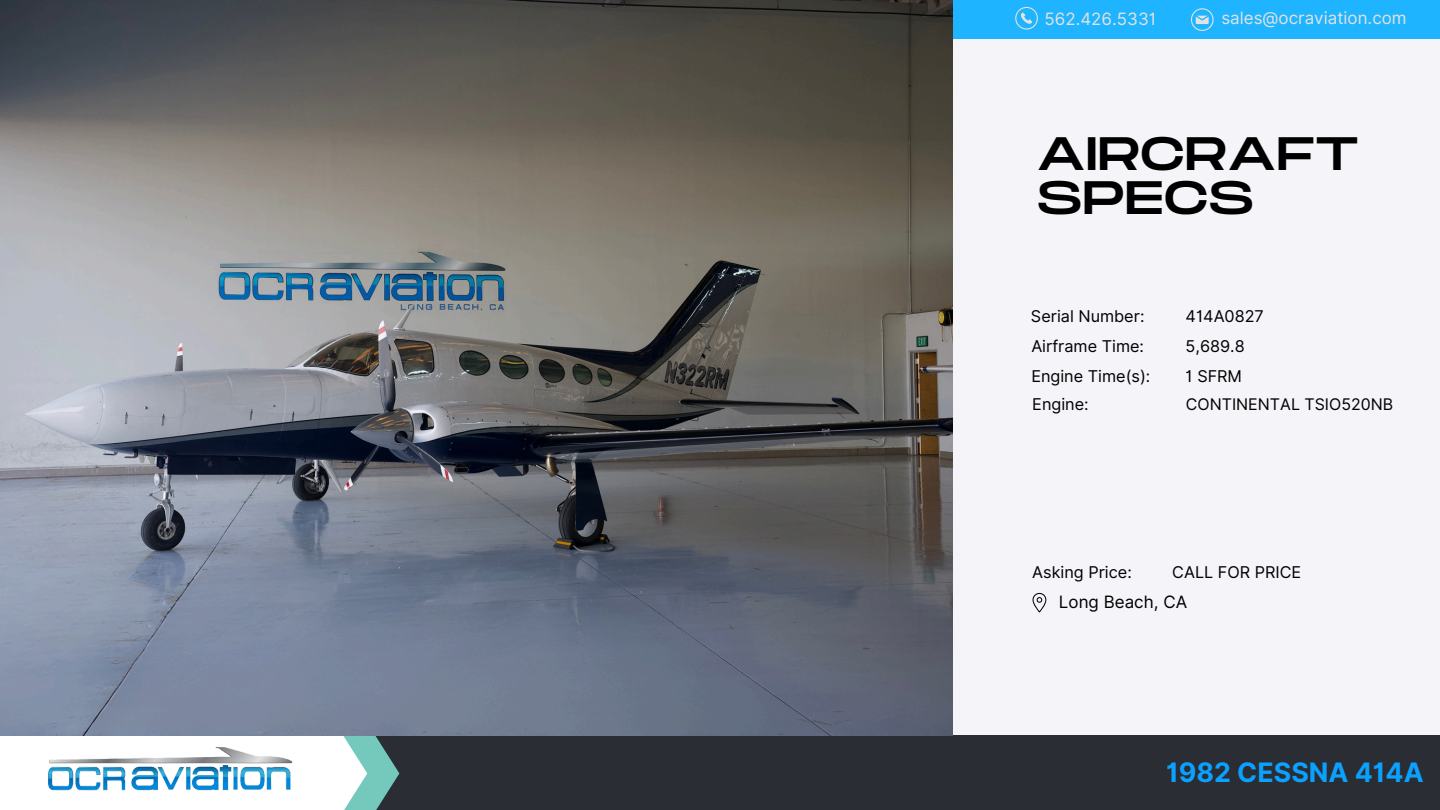
<style>
.page{position:relative;width:1440px;height:810px;background:#f4f4f9}
.page>*{position:absolute;margin:0;border:0;box-sizing:border-box;transform-origin:0 0}
.t1{font:46.8px/44.2px "Monument Extended";color:#000}
.t2{font:700 26.8px "Inter";color:#0aa1ff}
.t3{font:17px "Inter";color:#e2e2e2}
.t4{font:17px "Inter";color:#000}
.t5{font:16.2px "Inter";color:#000}
.t6{font:16px "Inter";color:#000}
</style>
<div class="page">
<div style="left:953px;top:0;width:487px;height:39px;background:#1fb4ff"></div>
<svg style="left:1015px;top:7px;width:23px;height:22px"></svg>
<svg style="left:1191px;top:8px;width:22px;height:23px"></svg>
<svg style="left:1033px;top:593px;width:13px;height:19px"></svg>
<div style="left:0;top:735px;width:994px;height:75px;background:#fff"></div>
<div style="left:372px;top:735px;width:1068px;height:75px;background:#2a2d34"></div>
<img style="left:48px;top:747px;width:245px;height:44px">
<svg style="left:343px;top:736px;width:56px;height:74px"></svg>
<img style="left:0;top:0;width:952px;height:735px">
<p class="t3" style="left:1045px;top:9px;width:113px">562.426.5331</p>
<p class="t3" style="left:1221px;top:8px;width:187px">sales@ocraviation.com</p>
<p class="t1" style="left:1037px;top:134px;width:324px">AIRCRAFT<br>SPECS</p>
<p class="t5" style="left:1031px;top:307px;width:115px">Serial Number:</p>
<p class="t5" style="left:1186px;top:307px;width:80px">414A0827</p>
<p class="t5" style="left:1186px;top:337px;width:61px">5,689.8</p>
<h3 class="t5" style="left:1186px;top:366px;width:58px">1 SFRM</h3>
<p class="t6" style="left:1186px;top:395px;width:209px">CONTINENTAL TSIO520NB</p>
<h3 class="t5" style="left:1031px;top:337px;width:114px">Airframe Time:</h3>
<p class="t5" style="left:1031px;top:366px;width:121px">Engine Time(s):</p>
<h1 class="t5" style="left:1032px;top:395px;width:58px">Engine:</h1>
<p class="t5" style="left:1032px;top:562px;width:101px">Asking Price:</p>
<h3 class="t5" style="left:1172px;top:562px;width:130px">CALL FOR PRICE</h3>
<p class="t4" style="left:1059px;top:592px;width:130px">Long Beach, CA</p>
<p class="t2" style="left:1166px;top:757px;width:259px">1982 CESSNA 414A</p>
</div>
